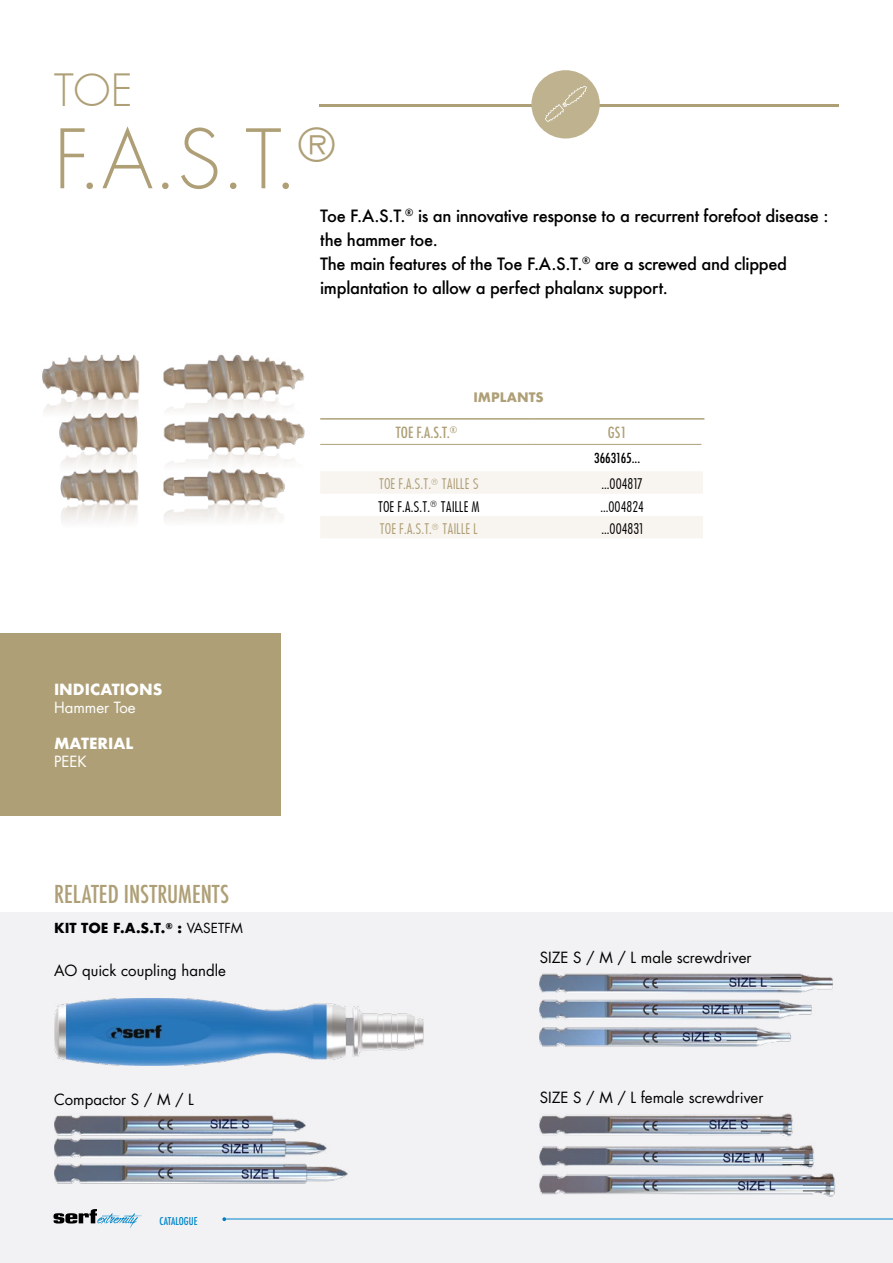
<style>
.page{position:relative;width:893px;height:1263px;background:#fff}
.page>*{position:absolute;margin:0;border:0;box-sizing:border-box;transform-origin:0 0}
.t1{font:300 79.5px "Futura";color:#ae9f76}
.t2{font:300 43.5px "Futura";color:#ae9f76}
.t3{font:500 condensed 24px "Futura";color:#ae9f76}
.t4{font:500 16.5px/24px "Futura";letter-spacing:-.02em;color:#000}
.t5{font:15px "Futura Std";color:#000}
.t6{font:700 15px "Futura";color:#fff}
.t7{font:500 condensed 15px "Futura";color:#ae9f76}
.t8{font:15px "Futura Std";color:#fff}
.t9{font:500 13.5px "Futura Cond";color:#000}
.t10{font:500 13.5px "Futura Cond";color:#ae9f76}
.t11{font:700 13.5px "Futura";color:#000}
.t12{font:500 condensed 13.5px "Futura";color:#000}
.t13{font:700 12.75px "Futura";color:#ae9f76}
.t14{font:500 condensed 10.5px "Futura";color:#0085c8}
.s1{font-family:"Futura Std";font-weight:400}
</style>
<div class="page">
<img style="left:42px;top:354px;width:263px;height:38px">
<img style="left:44px;top:392px;width:261px;height:55px">
<img style="left:60px;top:447px;width:234px;height:56px">
<img style="left:61px;top:503px;width:222px;height:19px">
<div style="left:0;top:912px;width:893px;height:351px;background:#f2f2f4"></div>
<hr style="left:319px;top:104px;width:173px;height:2px;background:#ae9f76">
<hr style="left:492px;top:104px;width:174px;height:2px;background:#ae9f76">
<hr style="left:666px;top:104px;width:173px;height:2px;background:#ae9f76">
<div style="left:0;top:633px;width:281px;height:183px;background:#ae9f76"></div>
<svg style="left:320px;top:443px;width:383px;height:95px"></svg>
<hr style="left:701px;top:420px;width:3px;height:24px;background:#fff">
<hr style="left:701px;top:444px;width:3px;height:27px;background:#fff">
<hr style="left:320px;top:418px;width:213px;height:2px;background:#ae9f76">
<hr style="left:533px;top:418px;width:171px;height:2px;background:#ae9f76">
<hr style="left:320px;top:444px;width:213px;height:1px;background:#ae9f76">
<hr style="left:533px;top:444px;width:168px;height:1px;background:#ae9f76">
<div style="left:531px;top:70px;width:69px;height:69px;background:#bfb28f;border-radius:50%"></div>
<svg style="left:545px;top:86px;width:42px;height:36px"></svg>
<img style="left:55px;top:999px;width:369px;height:67px">
<img style="left:55px;top:1115px;width:293px;height:69px">
<img style="left:540px;top:973px;width:293px;height:74px">
<img style="left:540px;top:1113px;width:296px;height:84px">
<svg style="left:54px;top:1209px;width:88px;height:19px"></svg>
<hr style="left:226px;top:1219px;width:667px;height:1px;background:#0085c8">
<svg style="left:222px;top:1217px;width:4px;height:4px"></svg>
<h2 class="t2" style="left:54px;top:64px;width:80px">TOE</h2>
<h1 class="t1" style="left:54px;top:111px;width:283px">F.A.S.T.<sup>®</sup></h1>
<p class="t4" style="left:320px;top:204px;width:510px">Toe F.A.S.T.<sup>®</sup> is an innovative response to a recurrent forefoot disease : the hammer toe.<br>The main features of the Toe F.A.S.T.<sup>®</sup> are a screwed and clipped implantation to allow a perfect phalanx support.</p>
<p class="t13" style="left:473px;top:388px;width:72px">IMPLANTS</p>
<p class="t6" style="left:54px;top:678px;width:110px">INDICATIONS</p>
<p class="t8" style="left:54px;top:698px;width:83px">Hammer Toe</p>
<p class="t6" style="left:54px;top:732px;width:81px">MATERIAL</p>
<p class="t8" style="left:54px;top:752px;width:34px">PEEK</p>
<h3 class="t3" style="left:54px;top:879px;width:177px">RELATED INSTRUMENTS</h3>
<p class="t11" style="left:54px;top:918px;width:190px">KIT TOE F.A.S.T.<sup>®</sup> : <span class="s1">VASETFM</span></p>
<p class="t5" style="left:54px;top:961px;width:173px">AO quick coupling handle</p>
<p class="t5" style="left:54px;top:1089px;width:141px">Compactor S / M / L</p>
<p class="t14" style="left:159px;top:1214px;width:40px">CATALOGUE</p>
<p class="t7" style="left:396px;top:423px;width:63px">TOE F.A.S.T.<sup>®</sup></p>
<p class="t7" style="left:608px;top:423px;width:20px">GS1</p>
<p class="t12" style="left:594px;top:450px;width:48px">3663165...</p>
<p class="t10" style="left:379px;top:476px;width:101px">TOE F.A.S.T.<sup>®</sup> TAILLE S</p>
<p class="t9" style="left:601px;top:476px;width:43px">...004817</p>
<p class="t9" style="left:378px;top:498px;width:103px">TOE F.A.S.T.<sup>®</sup> TAILLE M</p>
<p class="t9" style="left:600px;top:498px;width:45px">...004824</p>
<p class="t10" style="left:379px;top:520px;width:100px">TOE F.A.S.T.<sup>®</sup> TAILLE L</p>
<p class="t9" style="left:601px;top:520px;width:43px">...004831</p>
<p class="t5" style="left:540px;top:948px;width:213px">SIZE S / M / L male screwdriver</p>
<p class="t5" style="left:540px;top:1087px;width:225px">SIZE S / M / L female screwdriver</p>
</div>
